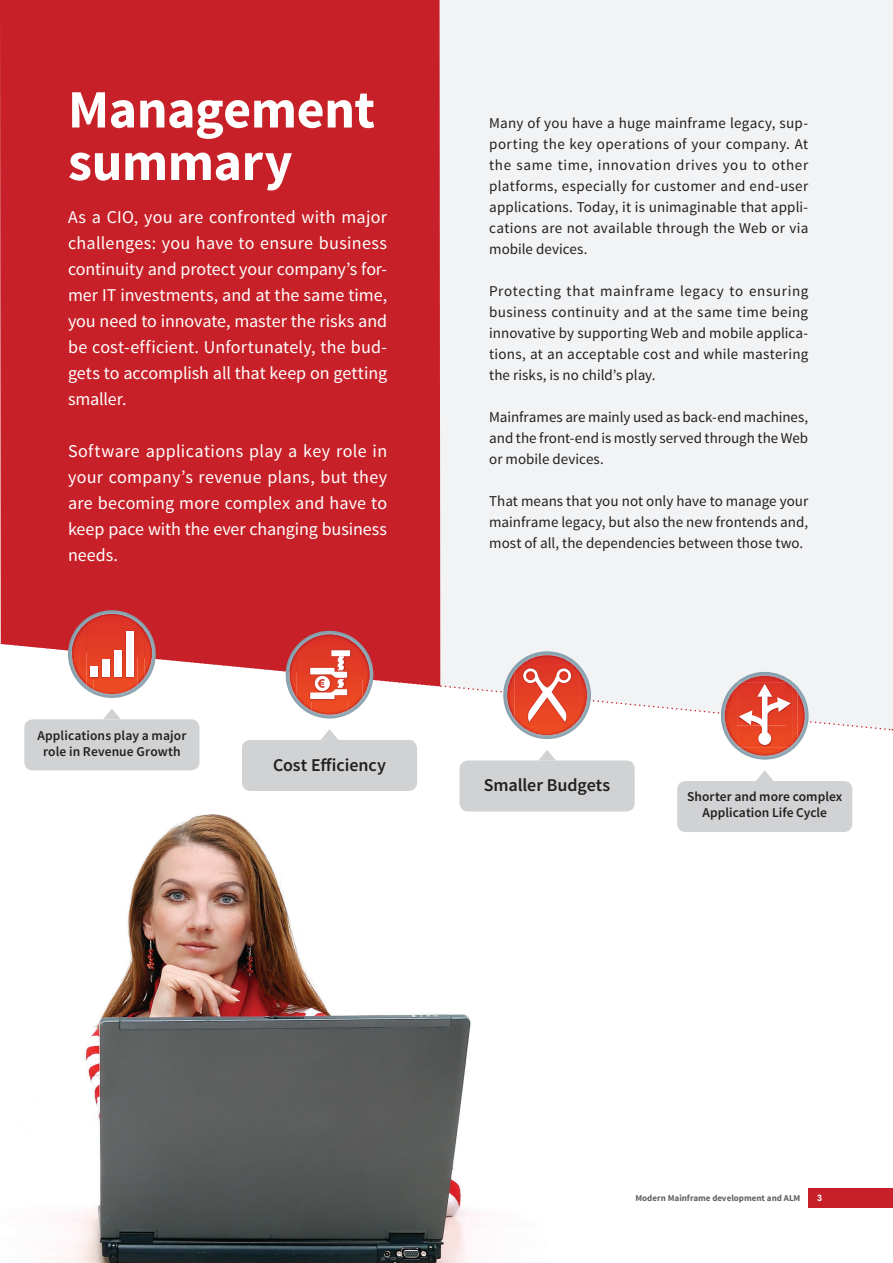
<style>
.page{position:relative;width:893px;height:1263px;background:#fff}
.page>*{position:absolute;margin:0;border:0;box-sizing:border-box;transform-origin:0 0}
.t1{font:700 54px/52.5px "Source Sans Pro";letter-spacing:-.01em;color:#fff}
.t2{font:18px/26px "Source Sans Pro";letter-spacing:-.005em;color:#fff;text-align:justify}
.t3{font:600 18px "Source Sans Pro";letter-spacing:-.005em;color:#231f20}
.t4{font:15px/21px "Source Sans Pro";letter-spacing:.005em;color:#231f20;text-align:justify}
.t5{font:600 13.5px/16.2px "Source Sans Pro";letter-spacing:.005em;color:#231f20;text-align:center}
.t6{font:700 9px "Source Sans Pro";color:#636366}
.t7{font:700 9px "Arial";color:#fff}
</style>
<div class="page">
<div style="left:809px;top:1188px;width:84px;height:19px;background:#c82028"></div>
<img style="left:58px;top:811px;width:488px;height:452px">
<div style="left:0;top:0;width:440px;height:645px;background:#c82028"></div>
<div style="left:440px;top:0;width:453px;height:729px;background:#f2f3f4"></div>
<div style="left:24px;top:719px;width:175px;height:51px;background:#d1d2d4;border-radius:9px"></div>
<div style="left:242px;top:740px;width:175px;height:51px;background:#d1d2d4;border-radius:9px"></div>
<svg style="left:321px;top:731px;width:17px;height:9px"></svg>
<div style="left:460px;top:760px;width:175px;height:51px;background:#d1d2d4;border-radius:9px"></div>
<svg style="left:539px;top:750px;width:17px;height:10px"></svg>
<div style="left:677px;top:781px;width:175px;height:51px;background:#d1d2d4;border-radius:9px"></div>
<svg style="left:756px;top:770px;width:18px;height:11px"></svg>
<svg style="left:4px;top:642px;width:888px;height:89px"></svg>
<svg style="left:286px;top:631px;width:87px;height:87px"></svg>
<svg style="left:721px;top:672px;width:88px;height:88px"></svg>
<svg style="left:503px;top:651px;width:88px;height:88px"></svg>
<svg style="left:68px;top:610px;width:88px;height:88px"></svg>
<img style="left:86px;top:614px;width:51px;height:22px">
<img style="left:79px;top:623px;width:7px;height:62px">
<img style="left:137px;top:623px;width:8px;height:62px">
<img style="left:72px;top:631px;width:7px;height:46px">
<img style="left:145px;top:631px;width:7px;height:46px">
<img style="left:86px;top:636px;width:8px;height:54px">
<img style="left:130px;top:636px;width:7px;height:54px">
<img style="left:94px;top:679px;width:36px;height:15px">
<img style="left:88px;top:629px;width:48px;height:50px">
<div style="left:114px;top:650px;width:8px;height:27px;background:#fff"></div>
<div style="left:102px;top:659px;width:8px;height:17px;background:#fff"></div>
<div style="left:90px;top:666px;width:8px;height:11px;background:#fff"></div>
<div style="left:126px;top:631px;width:8px;height:46px;background:#fff"></div>
<h1 class="t1" style="left:68px;top:85px;width:309px">Management summary</h1>
<p class="t2" style="left:68px;top:205px;width:321px">As a CIO, you are confronted with major challenges: you have to ensure business continuity and protect your company’s for&shy;mer IT investments, and at the same time, you need to innovate, master the risks and be cost-efficient. Unfortunately, the bud&shy;gets to accomplish all that keep on getting smaller.</p>
<p class="t2" style="left:68px;top:438px;width:321px">Software applications play a key role in your company’s revenue plans, but they are becoming more complex and have to keep pace with the ever changing business needs.</p>
<p class="t5" style="left:37px;top:727px;width:150px">Applications play a major role in Revenue Growth</p>
<p class="t3" style="left:273px;top:753px;width:114px">Cost Efficiency</p>
<p class="t4" style="left:489px;top:112px;width:321px">Many of you have a huge mainframe legacy, sup&shy;porting the key operations of your company. At the same time, innovation drives you to other platforms, especially for customer and end-user applications. Today, it is unimaginable that appli&shy;cations are not available through the Web or via mobile devices.</p>
<p class="t4" style="left:489px;top:280px;width:321px">Protecting that mainframe legacy to ensuring business continuity and at the same time being innovative by supporting Web and mobile applica&shy;tions, at an acceptable cost and while mastering the risks, is no child’s play.</p>
<p class="t4" style="left:489px;top:406px;width:321px">Mainframes are mainly used as back-end machines, and the front-end is mostly served through the Web or mobile devices.</p>
<p class="t4" style="left:489px;top:490px;width:321px">That means that you not only have to manage your mainframe legacy, but also the new frontends and, most of all, the dependencies between those two.</p>
<p class="t3" style="left:484px;top:774px;width:128px">Smaller Budgets</p>
<p class="t5" style="left:687px;top:789px;width:157px">Shorter and more complex<br>Application Life Cycle</p>
<p class="t6" style="left:635px;top:1192px;width:167px">Modern Mainframe development and ALM</p>
<p class="t7" style="left:817px;top:1191px;width:7px">3</p>
</div>
